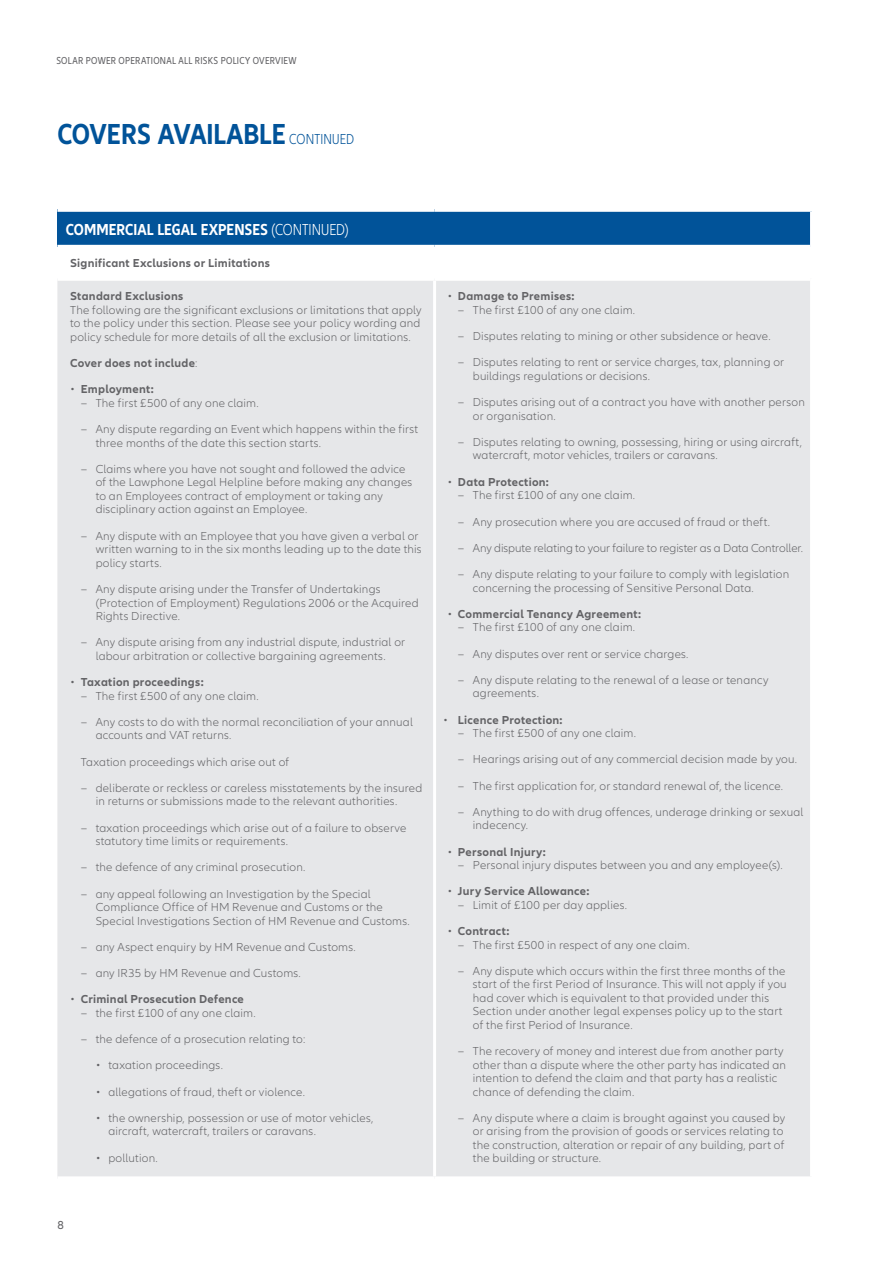
<style>
.page{position:relative;width:893px;height:1263px;background:#fff}
.page>*{position:absolute;margin:0;border:0;box-sizing:border-box;transform-origin:0 0}
.t1{font:700 condensed 30px "Allianz Neo";color:#015399}
.t2{font:700 condensed 16.5px "Allianz Neo";letter-spacing:.005em;color:#fff}
.t3{font:300 12px/13.5px "Allianz Neo";letter-spacing:.015em;color:#636366}
.t4{font:700 12px "Allianz Neo";letter-spacing:.025em;color:#636366}
.t5{font:12px "Allianz Neo";color:#636366}
.t6{font:condensed 10.5px "Allianz Neo";letter-spacing:.03em;color:#636366}
.s1{font-weight:300;font-size:15px}
.s2{font-weight:300}
.s3{font-weight:700}
</style>
<div class="page">
<div style="left:57px;top:210px;width:754px;height:37px;background:#015399"></div>
<div style="left:57px;top:281px;width:753px;height:895px;background:#e6e7e9"></div>
<hr style="left:810px;top:212px;width:3px;height:35px;background:#fff">
<hr style="left:433px;top:281px;width:3px;height:895px;background:#fff">
<div style="left:57px;top:207px;width:378px;height:5px;background:#fff"></div>
<div style="left:435px;top:207px;width:378px;height:5px;background:#fff"></div>
<hr style="left:57px;top:245px;width:378px;height:4px;background:#fff">
<hr style="left:435px;top:245px;width:375px;height:4px;background:#fff">
<p class="t6" style="left:56px;top:55px;width:242px">SOLAR POWER OPERATIONAL ALL RISKS POLICY OVERVIEW</p>
<h1 class="t1" style="left:57px;top:117px;width:298px">COVERS AVAILABLE <span class="s1">CONTINUED</span></h1>
<h2 class="t2" style="left:66px;top:220px;width:284px">COMMERCIAL LEGAL EXPENSES <span class="s2">(CONTINUED)</span></h2>
<p class="t4" style="left:70px;top:256px;width:201px">Significant Exclusions or Limitations</p>
<p class="t4" style="left:70px;top:289px;width:115px">Standard Exclusions</p>
<p class="t3" style="left:70px;top:304px;width:353px;text-align:justify">The following are the significant exclusions or limitations that apply to the policy under this section. Please see your policy wording and policy schedule for more details of all the exclusion or limitations.</p>
<p class="t4" style="left:70px;top:356px;width:129px">Cover does not include<span class="s2">:</span></p>
<p class="t3" style="left:81px;top:383px;width:179px;text-indent:-11px">• <span class="s3">Employment:<br></span>− The first £500 of any one claim.</p>
<p class="t3" style="left:96px;top:423px;width:324px;text-indent:-15px">− Any dispute regarding an Event which happens within the first three months of the date this section starts.</p>
<p class="t3" style="left:96px;top:463px;width:318px;text-indent:-15px">− Claims where you have not sought and followed the advice of the Lawphone Legal Helpline before making any changes to an Employees contract of employment or taking any disciplinary action against an Employee.</p>
<p class="t3" style="left:96px;top:529px;width:327px;text-indent:-15px">− Any dispute with an Employee that you have given a verbal or written warning to in the six months leading up to the date this policy starts.</p>
<p class="t3" style="left:96px;top:583px;width:324px;text-indent:-15px">− Any dispute arising under the Transfer of Undertakings (Protection of Employment) Regulations 2006 or the Acquired<br>Rights Directive.</p>
<p class="t3" style="left:81px;top:636px;width:326px;text-align:center">− Any dispute arising from any industrial dispute, industrial or labour arbitration or collective bargaining agreements.</p>
<p class="t3" style="left:81px;top:676px;width:179px;text-indent:-11px">• <span class="s3">Taxation proceedings:<br></span>− The first £500 of any one claim.</p>
<p class="t3" style="left:96px;top:715px;width:319px;text-indent:-15px">− Any costs to do with the normal reconciliation of your annual accounts and VAT returns.</p>
<p class="t3" style="left:81px;top:749px;width:343px;line-height:26.2px">Taxation proceedings which arise out of<br>− deliberate or reckless or careless misstatements by the insured</p>
<p class="t3" style="left:81px;top:788px;width:327px;line-height:26.2px;text-align:center">in returns or submissions made to the relevant authorities.<br>− taxation proceedings which arise out of a failure to observe</p>
<p class="t3" style="left:81px;top:828px;width:291px;line-height:26.2px;text-indent:15px">statutory time limits or requirements.<br>− the defence of any criminal prosecution.<br>− any appeal following an Investigation by the Special</p>
<p class="t3" style="left:96px;top:901px;width:316px">Compliance Office of HM Revenue and Customs or the<br>Special Investigations Section of HM Revenue and Customs.</p>
<p class="t3" style="left:81px;top:934px;width:276px;line-height:26.2px">− any Aspect enquiry by HM Revenue and Customs. − any IR35 by HM Revenue and Customs.</p>
<p class="t3" style="left:81px;top:993px;width:176px;text-indent:-11px">• <span class="s3">Criminal Prosecution Defence<br></span>− the first £100 of any one claim.</p>
<p class="t3" style="left:81px;top:1033px;width:226px">− the defence of a prosecution relating to:</p>
<p class="t3" style="left:96px;top:1059px;width:129px">• taxation proceedings.</p>
<p class="t3" style="left:96px;top:1085px;width:211px">• allegations of fraud, theft or violence.</p>
<p class="t3" style="left:108px;top:1111px;width:266px;text-indent:-13px">• the ownership, possession or use of motor vehicles, aircraft, watercraft, trailers or caravans.</p>
<p class="t3" style="left:96px;top:1151px;width:64px">• pollution.</p>
<p class="t5" style="left:57px;top:1218px;width:8px">8</p>
<p class="t3" style="left:458px;top:290px;width:179px;text-indent:-11px">• <span class="s3">Damage to Premises:<br></span>− The first £100 of any one claim.</p>
<p class="t3" style="left:458px;top:323px;width:328px;line-height:26.2px">− Disputes relating to mining or other subsidence or heave.<br>− Disputes relating to rent or service charges, tax, planning or</p>
<p class="t3" style="left:458px;top:363px;width:348px;line-height:26.2px;text-indent:15px">buildings regulations or decisions.<br>− Disputes arising out of a contract you have with another person</p>
<p class="t3" style="left:458px;top:403px;width:345px;line-height:26.2px;text-indent:15px">or organisation.<br>− Disputes relating to owning, possessing, hiring or using aircraft,</p>
<p class="t3" style="left:473px;top:449px;width:246px">watercraft, motor vehicles, trailers or caravans.</p>
<p class="t3" style="left:458px;top:475px;width:179px;text-indent:-11px">• <span class="s3">Data Protection:<br></span>− The first £100 of any one claim.</p>
<p class="t3" style="left:458px;top:509px;width:347px;line-height:26.2px">− Any prosecution where you are accused of fraud or theft.<br>− Any dispute relating to your failure to register as a Data Controller. − Any dispute relating to your failure to comply with legislation</p>
<p class="t3" style="left:473px;top:581px;width:282px">concerning the processing of Sensitive Personal Data.</p>
<p class="t3" style="left:447px;top:607px;width:195px;text-align:center">• <span class="s3">Commercial Tenancy Agreement: </span>− The first £100 of any one claim.</p>
<p class="t3" style="left:458px;top:641px;width:312px;line-height:26.2px">− Any disputes over rent or service charges.<br>− Any dispute relating to the renewal of a lease or tenancy</p>
<p class="t3" style="left:473px;top:687px;width:68px">agreements.</p>
<p class="t3" style="left:458px;top:713px;width:179px;text-indent:-15px">• <span class="s3">Licence Protection:<br></span>− The first £500 of any one claim.</p>
<p class="t3" style="left:458px;top:746px;width:347px;line-height:26.2px">− Hearings arising out of any commercial decision made by you. − The first application for, or standard renewal of, the licence.<br>− Anything to do with drug offences, underage drinking or sexual</p>
<p class="t3" style="left:473px;top:819px;width:57px">indecency.</p>
<p class="t3" style="left:458px;top:845px;width:326px;text-indent:-11px">• <span class="s3">Personal Injury:<br></span>− Personal injury disputes between you and any employee(s).</p>
<p class="t3" style="left:458px;top:885px;width:171px;text-indent:-11px">• <span class="s3">Jury Service Allowance:<br></span>− Limit of £100 per day applies.</p>
<p class="t3" style="left:458px;top:925px;width:233px;text-indent:-11px">• <span class="s3">Contract:<br></span>− The first £500 in respect of any one claim.</p>
<p class="t3" style="left:473px;top:964px;width:315px;text-indent:-15px">− Any dispute which occurs within the first three months of the start of the first Period of Insurance. This will not apply if you had cover which is equivalent to that provided under this Section under another legal expenses policy up to the start of the first Period of Insurance.</p>
<p class="t3" style="left:473px;top:1045px;width:315px;text-indent:-15px">− The recovery of money and interest due from another party other than a dispute where the other party has indicated an intention to defend the claim and that party has a realistic chance of defending the claim.</p>
<p class="t3" style="left:473px;top:1111px;width:314px;text-indent:-15px">− Any dispute where a claim is brought against you caused by or arising from the provision of goods or services relating to the construction, alteration or repair of any building, part of the building or structure.</p>
</div>
